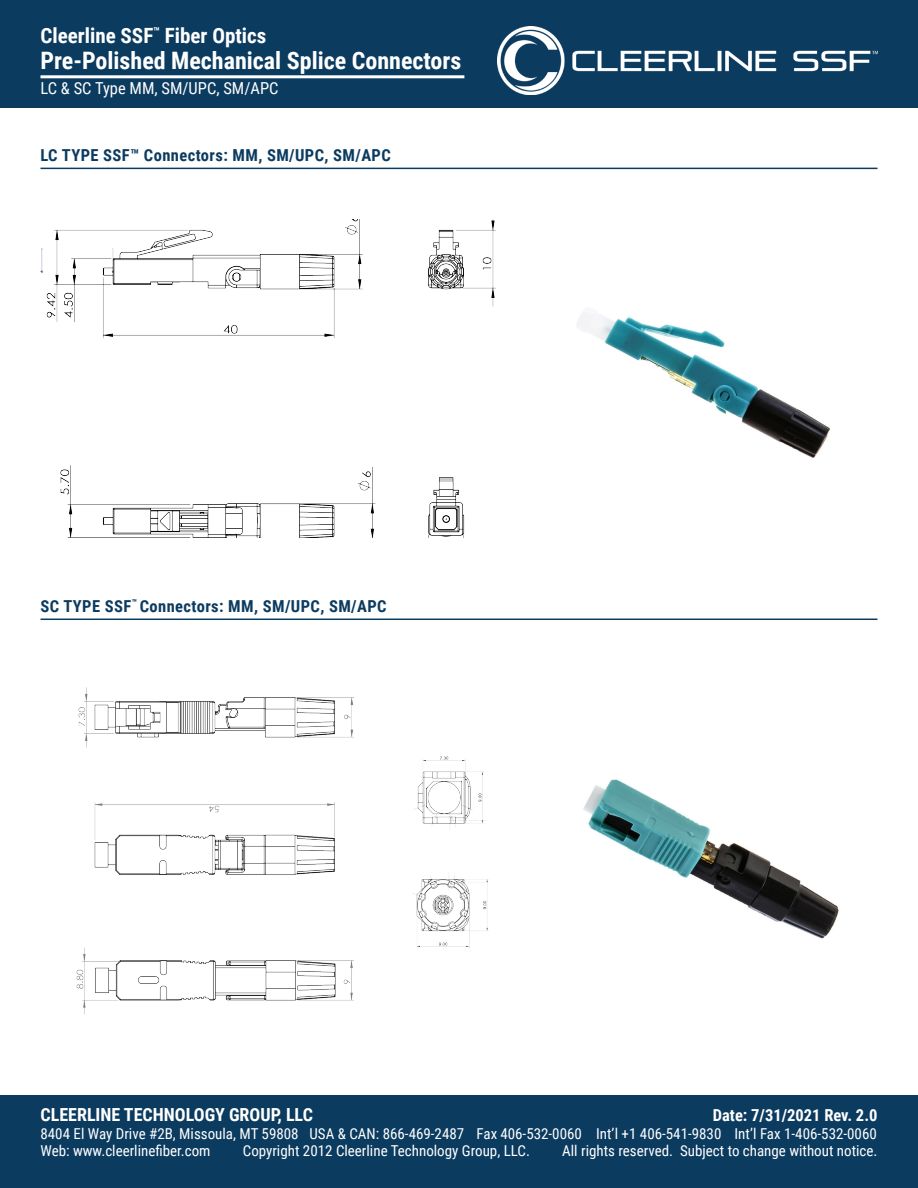
<style>
.page{position:relative;width:918px;height:1188px;background:#fff}
.page>*{position:absolute;margin:0;border:0;box-sizing:border-box;transform-origin:0 0}
.t1{font:700 24px "Roboto Condensed";color:#fff}
.t2{font:700 21px "Roboto Condensed";color:#fff}
.t3{font:700 18px "Roboto Condensed";color:#fff}
.t4{font:700 16.5px "Roboto Condensed";letter-spacing:.025em;color:#0c3b60}
.t5{font:16.5px "Roboto Condensed";color:#fff}
.t6{font:700 16.5px "Roboto Condensed";color:#fff}
.t7{font:15px "Roboto Condensed";color:#fff}
</style>
<div class="page">
<div style="left:0;top:0;width:918px;height:108px;background:#0c3b60"></div>
<img style="left:498px;top:27px;width:380px;height:67px">
<div style="left:0;top:1095px;width:918px;height:93px;background:#0c3b60"></div>
<hr style="left:40px;top:75px;width:424px;height:3px;background:#fff">
<hr style="left:40px;top:168px;width:838px;height:1px;background:#0c3b60">
<hr style="left:40px;top:619px;width:838px;height:1px;background:#0c3b60">
<img style="left:40px;top:219px;width:456px;height:319px">
<img style="left:412px;top:756px;width:76px;height:193px">
<img style="left:76px;top:687px;width:278px;height:328px">
<img style="left:577px;top:312px;width:253px;height:146px">
<img style="left:583px;top:779px;width:256px;height:160px">
<h2 class="t2" style="left:40px;top:21px;width:227px">Cleerline SSF<sup>™</sup> Fiber Optics</h2>
<h1 class="t1" style="left:40px;top:43px;width:422px">Pre-Polished Mechanical Splice Connectors</h1>
<p class="t5" style="left:40px;top:77px;width:240px">LC &amp; SC Type MM, SM/UPC, SM/APC</p>
<p class="t4" style="left:40px;top:143px;width:352px">LC TYPE SSF™ Connectors: MM, SM/UPC, SM/APC</p>
<p class="t4" style="left:40px;top:594px;width:348px">SC TYPE SSF<sup>™</sup> Connectors: MM, SM/UPC, SM/APC</p>
<p class="t3" style="left:40px;top:1101px;width:274px">CLEERLINE TECHNOLOGY GROUP, LLC</p>
<p class="t6" style="left:713px;top:1103px;width:166px">Date: 7/31/2021 Rev. 2.0</p>
<p class="t7" style="left:40px;top:1123px;width:260px">8404 El Way Drive #2B, Missoula, MT 59808</p>
<p class="t7" style="left:477px;top:1123px;width:402px">Fax 406-532-0060 Int’l +1 406-541-9830 Int’l Fax 1-406-532-0060</p>
<p class="t7" style="left:40px;top:1140px;width:172px">Web: www.cleerlinefiber.com</p>
<p class="t7" style="left:243px;top:1140px;width:289px">Copyright 2012 Cleerline Technology Group, LLC.</p>
<p class="t7" style="left:562px;top:1140px;width:317px">All rights reserved. Subject to change without notice.</p>
<p class="t7" style="left:310px;top:1123px;width:156px">USA &amp; CAN: 866-469-2487</p>
</div>
